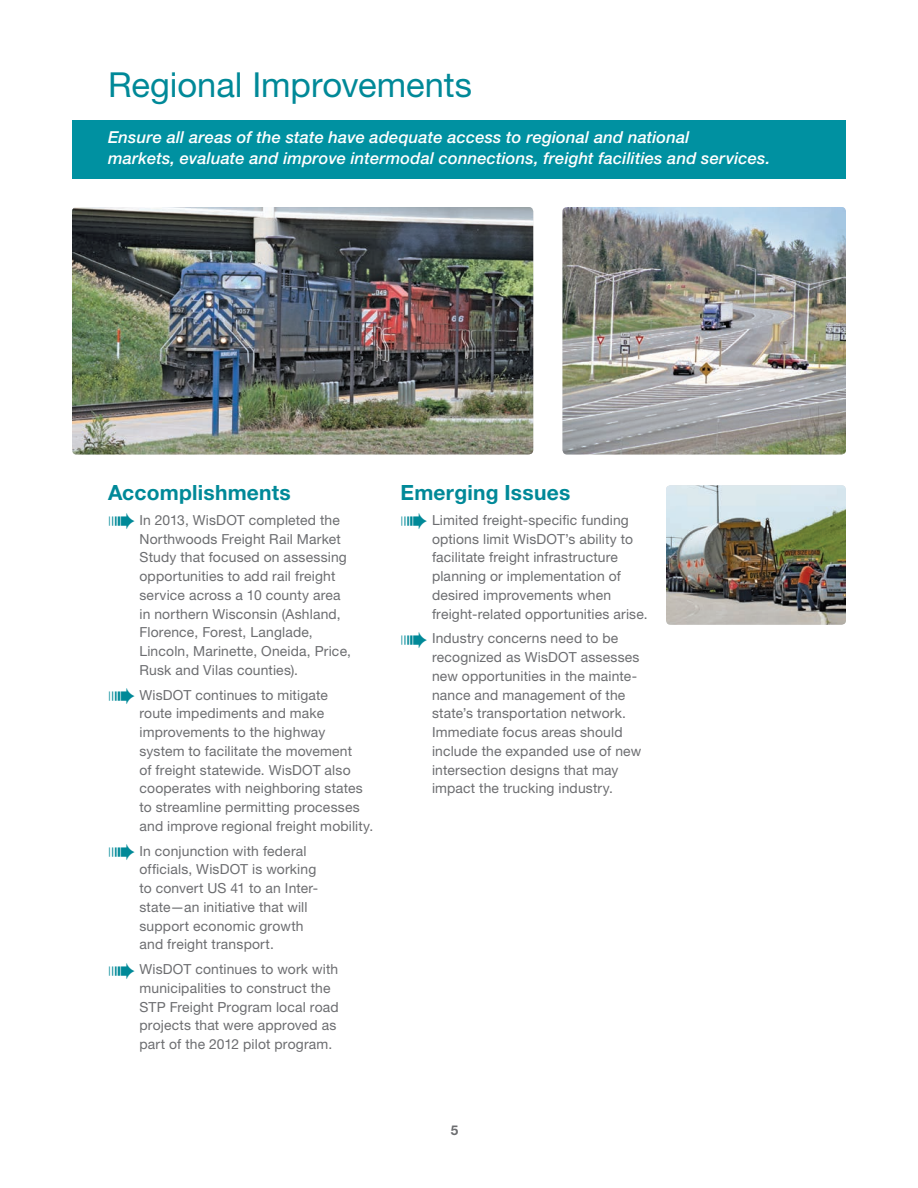
<style>
.page{position:relative;width:918px;height:1188px;background:#fff}
.page>*{position:absolute;margin:0;border:0;box-sizing:border-box;transform-origin:0 0}
.pic_heading_L1_-_55{font:34.5px "Helvetica Neue LT Std";letter-spacing:-.005em;color:#008998}
.a_heading_L2{font:700 21px "Helvetica Neue LT Std";letter-spacing:.01em;color:#008998}
.Aqua_italic_bigger_w{font:italic 500 16.5px/21px "Helvetica Neue LT Std";letter-spacing:.01em;color:#fff}
.t1{font:13.8px/18.8px "Helvetica Neue LT Std";letter-spacing:.015em;color:#6c6d70}
.t2{font:700 13.5px "Helvetica Neue LT Std";color:#6c6d70}
</style>
<div class="page">
<img style="left:72px;top:207px;width:461px;height:247px">
<img style="left:666px;top:485px;width:180px;height:140px">
<img style="left:562px;top:207px;width:284px;height:247px">
<div style="left:72px;top:120px;width:774px;height:58px;background:#0091a1"></div>
<p class="pic_heading_L1_-_55" style="left:108px;top:64px;width:365px">Regional Improvements</p>
<p class="Aqua_italic_bigger_w" style="left:108px;top:127px;width:664px">Ensure all areas of the state have adequate access to regional and national<br>markets, evaluate and improve intermodal connections, freight facilities and services.</p>
<p class="a_heading_L2" style="left:108px;top:480px;width:184px">Accomplishments</p>
<p class="t1" style="left:140px;top:511px;width:213px">In 2013, WisDOT completed the<br>Northwoods Freight Rail Market<br>Study that focused on assessing opportunities to add rail freight service across a 10 county area in northern Wisconsin (Ashland,<br>Florence, Forest, Langlade,<br>Lincoln, Marinette, Oneida, Price,<br>Rusk and Vilas counties).</p>
<p class="t1" style="left:140px;top:685px;width:235px">WisDOT continues to mitigate<br>route impediments and make improvements to the highway system to facilitate the movement<br>of freight statewide. WisDOT also cooperates with neighboring states to streamline permitting processes and improve regional freight mobility.</p>
<p class="t1" style="left:140px;top:841px;width:180px">In conjunction with federal officials, WisDOT is working to convert US 41 to an Inter&shy;state—an initiative that will support economic growth and freight transport.</p>
<p class="t1" style="left:140px;top:960px;width:201px">WisDOT continues to work with municipalities to construct the<br>STP Freight Program local road projects that were approved as part of the 2012 pilot program.</p>
<p class="a_heading_L2" style="left:400px;top:480px;width:171px">Emerging Issues</p>
<p class="t1" style="left:432px;top:511px;width:217px">Limited freight-specific funding options limit WisDOT’s ability to facilitate freight infrastructure planning or implementation of desired improvements when freight-related opportunities arise.</p>
<p class="t1" style="left:432px;top:629px;width:211px">Industry concerns need to be recognized as WisDOT assesses new opportunities in the mainte&shy;nance and management of the state’s transportation network.<br>Immediate focus areas should include the expanded use of new intersection designs that may impact the trucking industry.</p>
<p class="t2" style="left:451px;top:1121px;width:9px">5</p>
</div>
